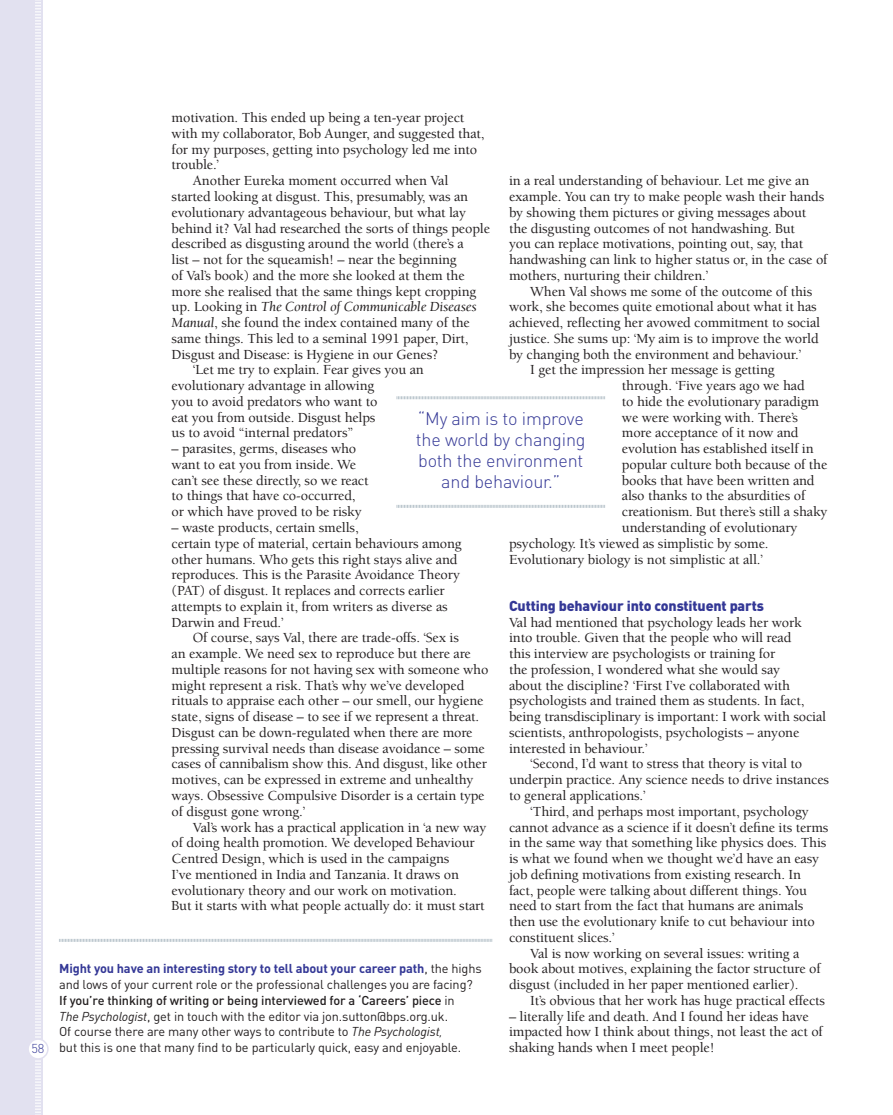
<style>
.page{position:relative;width:893px;height:1115px;background:#fff}
.page>*{position:absolute;margin:0;border:0;box-sizing:border-box;transform-origin:0 0}
.pull_quote{font:300 18px/21px "DIN Pro";letter-spacing:-.01em;color:#343896;text-align:center}
.Q_A_answer_body_text{font:500 14.25px/15.8px "Berkeley Std";letter-spacing:-.01em;color:#231f20}
.body_text_full_out{font:500 14.25px/15.8px "Berkeley Std";letter-spacing:-.01em;color:#231f20}
.crosshead_A{font:900 14.25px "DIN Pro";letter-spacing:-.01em;color:#343896}
.box_body_text_full_o{font:12.75px/15.8px "DIN Pro";letter-spacing:-.01em;color:#231f20}
.t1{font:300 12.75px "DIN Pro";color:#343896}
.s1{font-weight:400;font-style:italic}
.s2{font-weight:700;color:#343896}
.s3{font-weight:500}
.s4{font-style:italic}
.s5{font-weight:300;font-style:italic}
</style>
<div class="page">
<div style="left:0;top:0;width:43px;height:1114px;background:#e2e1f0"></div>
<svg style="left:35px;top:0;width:6px;height:1113px"></svg>
<div style="left:28px;top:1038px;width:20px;height:20px;background:#fff;border-radius:50%"></div>
<div style="left:27px;top:1037px;width:22px;height:22px;border:2px solid #e2e1f0;border-radius:50%"></div>
<svg style="left:397px;top:396px;width:208px;height:3px"></svg>
<svg style="left:397px;top:505px;width:208px;height:2px"></svg>
<svg style="left:59px;top:939px;width:433px;height:3px"></svg>
<p class="t1" style="left:31px;top:1039px;width:14px">58</p>
<p class="Q_A_answer_body_text" style="left:172px;top:110px;width:314px">motivation. This ended up being a ten-year project with my collaborator, Bob Aunger, and suggested that, for my purposes, getting into psychology led me into trouble.’</p>
<p class="Q_A_answer_body_text" style="left:172px;top:173px;width:320px;text-indent:21px">Another Eureka moment occurred when Val started looking at disgust. This, presumably, was an evolutionary advantageous behaviour, but what lay behind it? Val had researched the sorts of things people described as disgusting around the world (there’s a<br>list – not for the squeamish! – near the beginning<br>of Val’s book) and the more she looked at them the more she realised that the same things kept cropping up. Looking in <span class="s1">The Control of Communicable Diseases Manual</span>, she found the index contained many of the same things. This led to a seminal 1991 paper, Dirt, Disgust and Disease: is Hygiene in our Genes?</p>
<p class="Q_A_answer_body_text" style="left:172px;top:362px;width:254px;text-indent:21px">‘Let me try to explain. Fear gives you an evolutionary advantage in allowing<br>you to avoid predators who want to<br>eat you from outside. Disgust helps<br>us to avoid “internal predators”</p>
<p class="Q_A_answer_body_text" style="left:172px;top:441px;width:199px">– parasites, germs, diseases who want to eat you from inside. We can’t see these directly, so we react to things that have co-occurred, or which have proved to be risky</p>
<p class="Q_A_answer_body_text" style="left:172px;top:519px;width:292px">– waste products, certain smells,<br>certain type of material, certain behaviours among other humans. Who gets this right stays alive and reproduces. This is the Parasite Avoidance Theory (PAT) of disgust. It replaces and corrects earlier attempts to explain it, from writers as diverse as Darwin and Freud.’</p>
<p class="Q_A_answer_body_text" style="left:172px;top:630px;width:318px;text-indent:21px">Of course, says Val, there are trade-offs. ‘Sex is<br>an example. We need sex to reproduce but there are multiple reasons for not having sex with someone who might represent a risk. That’s why we’ve developed rituals to appraise each other – our smell, our hygiene state, signs of disease – to see if we represent a threat.<br>Disgust can be down-regulated when there are more pressing survival needs than disease avoidance – some cases of cannibalism show this. And disgust, like other motives, can be expressed in extreme and unhealthy ways. Obsessive Compulsive Disorder is a certain type of disgust gone wrong.’</p>
<p class="Q_A_answer_body_text" style="left:172px;top:819px;width:316px;text-indent:21px">Val’s work has a practical application in ‘a new way of doing health promotion. We developed Behaviour Centred Design, which is used in the campaigns<br>I’ve mentioned in India and Tanzania. It draws on evolutionary theory and our work on motivation.<br>But it starts with what people actually do: it must start</p>
<p class="Q_A_answer_body_text" style="left:509px;top:173px;width:320px">in a real understanding of behaviour. Let me give an example. You can try to make people wash their hands by showing them pictures or giving messages about the disgusting outcomes of not handwashing. But<br>you can replace motivations, pointing out, say, that handwashing can link to higher status or, in the case of mothers, nurturing their children.’</p>
<p class="Q_A_answer_body_text" style="left:509px;top:283px;width:313px;text-indent:21px">When Val shows me some of the outcome of this work, she becomes quite emotional about what it has achieved, reflecting her avowed commitment to social justice. She sums up: ‘My aim is to improve the world by changing both the environment and behaviour.’</p>
<p class="Q_A_answer_body_text" style="left:530px;top:362px;width:246px">I get the impression her message is getting</p>
<p class="Q_A_answer_body_text" style="left:622px;top:378px;width:184px">through. ‘Five years ago we had</p>
<p class="Q_A_answer_body_text" style="left:622px;top:393px;width:199px">to hide the evolutionary paradigm</p>
<p class="Q_A_answer_body_text" style="left:622px;top:409px;width:178px">we were working with. There’s</p>
<p class="Q_A_answer_body_text" style="left:622px;top:425px;width:178px">more acceptance of it now and</p>
<p class="Q_A_answer_body_text" style="left:622px;top:441px;width:193px">evolution has established itself in</p>
<p class="Q_A_answer_body_text" style="left:622px;top:456px;width:207px">popular culture both because of the</p>
<p class="Q_A_answer_body_text" style="left:622px;top:472px;width:194px">books that have been written and</p>
<p class="Q_A_answer_body_text" style="left:622px;top:488px;width:185px">also thanks to the absurdities of</p>
<p class="Q_A_answer_body_text" style="left:622px;top:504px;width:207px">creationism. But there’s still a shaky</p>
<p class="Q_A_answer_body_text" style="left:622px;top:519px;width:177px">understanding of evolutionary</p>
<p class="Q_A_answer_body_text" style="left:509px;top:535px;width:261px">psychology. It’s viewed as simplistic by some.</p>
<p class="Q_A_answer_body_text" style="left:509px;top:551px;width:256px">Evolutionary biology is not simplistic at all.’</p>
<p class="crosshead_A" style="left:509px;top:595px;width:256px">Cutting behaviour into constituent parts</p>
<p class="body_text_full_out" style="left:509px;top:614px;width:319px">Val had mentioned that psychology leads her work into trouble. Given that the people who will read<br>this interview are psychologists or training for<br>the profession, I wondered what she would say<br>about the discipline? ‘First I’ve collaborated with psychologists and trained them as students. In fact, being transdisciplinary is important: I work with social scientists, anthropologists, psychologists – anyone interested in behaviour.’</p>
<p class="Q_A_answer_body_text" style="left:509px;top:756px;width:321px;text-indent:21px">‘Second, I’d want to stress that theory is vital to underpin practice. Any science needs to drive instances to general applications.’</p>
<p class="Q_A_answer_body_text" style="left:509px;top:803px;width:321px;text-indent:21px">‘Third, and perhaps most important, psychology cannot advance as a science if it doesn’t define its terms in the same way that something like physics does. This is what we found when we thought we’d have an easy job defining motivations from existing research. In fact, people were talking about different things. You need to start from the fact that humans are animals then use the evolutionary knife to cut behaviour into constituent slices.’</p>
<p class="Q_A_answer_body_text" style="left:509px;top:945px;width:313px;text-indent:21px">Val is now working on several issues: writing a book about motives, explaining the factor structure of disgust (included in her paper mentioned earlier).</p>
<p class="Q_A_answer_body_text" style="left:530px;top:992px;width:296px">It’s obvious that her work has huge practical effects</p>
<p class="Q_A_answer_body_text" style="left:509px;top:1008px;width:315px">– literally life and death. And I found her ideas have impacted how I think about things, not least the act of shaking hands when I meet people!</p>
<p class="pull_quote" style="left:416px;top:407px;width:171px">“My aim is to improve the world by changing both the environment and behaviour.”</p>
<p class="box_body_text_full_o" style="left:59px;top:960px;width:424px"><span class="s2">Might you have an interesting story to tell about your career path</span>, the highs and lows of your current role or the professional challenges you are facing?<br><span class="s3">If you’re thinking of writing or being interviewed for a ‘Careers’ piece</span> in<br><span class="s4">The Psychologist</span>, get in touch with the editor via jon.sutton@bps.org.uk.<br>Of course there are many other ways to contribute to <span class="s4">The Psychologist</span><span class="s5">,<br></span>but this is one that many find to be particularly quick, easy and enjoyable.</p>
</div>
